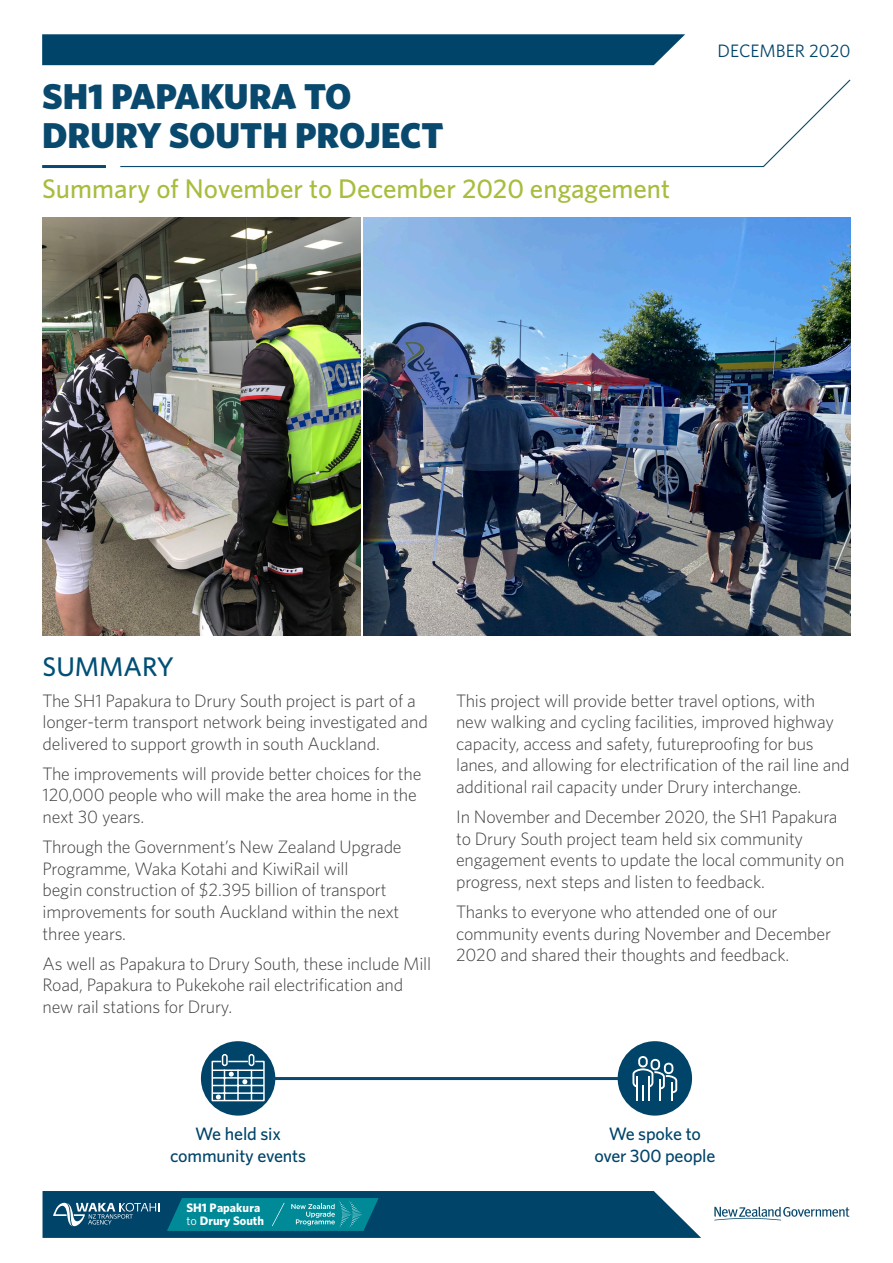
<style>
.page{position:relative;width:893px;height:1263px;background:#fff}
.page>*{position:absolute;margin:0;border:0;box-sizing:border-box;transform-origin:0 0}
.t1{font:900 36px/39px "Whitney";color:#09496d}
.t2{font:500 27px "Whitney";color:#a6bd3e}
.t3{font:500 27px "Whitney";color:#004f76}
.t4{font:300 18px/21.6px "Whitney";letter-spacing:-.01em;color:#3e3e3f}
.t5{font:500 18px/21.6px "Whitney";letter-spacing:-.01em;color:#00446a;text-align:center}
.t6{font:18px "Whitney";color:#00446a}
.t7{font:700 12.3px/13.2px "Whitney";color:#fff}
.s1{font-weight:400}
</style>
<div class="page">
<div style="left:201px;top:1041px;width:74px;height:74px;background:#00446a;border-radius:50%"></div>
<div style="left:618px;top:1041px;width:74px;height:74px;background:#00446a;border-radius:50%"></div>
<svg style="left:120px;top:79px;width:731px;height:89px"></svg>
<hr style="left:42px;top:165px;width:64px;height:3px;background:#09496d">
<div style="left:42px;top:34px;width:643px;height:31px;background:#00446a"></div>
<img style="left:363px;top:218px;width:488px;height:417px">
<img style="left:43px;top:218px;width:317px;height:417px">
<svg style="left:714px;top:1207px;width:135px;height:13px"></svg>
<svg style="left:632px;top:1056px;width:45px;height:45px"></svg>
<div style="left:222px;top:1054px;width:6px;height:12px;border:2px solid #fff;border-radius:2px"></div>
<div style="left:249px;top:1054px;width:5px;height:12px;border:2px solid #fff;border-radius:2px"></div>
<svg style="left:211px;top:1060px;width:54px;height:42px"></svg>
<hr style="left:272px;top:1077px;width:347px;height:3px;background:#09496d">
<svg style="left:43px;top:1191px;width:658px;height:47px;background:#105d7c"></svg>
<p class="t1" style="left:42px;top:76px;width:403px">SH1 PAPAKURA TO<br>DRURY SOUTH PROJECT</p>
<p class="t2" style="left:42px;top:171px;width:630px">Summary of November to December 2020 engagement</p>
<p class="t6" style="left:717px;top:39px;width:135px">DECEMBER 2020</p>
<p class="t3" style="left:43px;top:649px;width:133px">SUMMARY</p>
<p class="t4" style="left:43px;top:689px;width:387px">The SH1 Papakura to Drury South project is part of a longer-term transport network being investigated and delivered to support growth in south Auckland.</p>
<p class="t4" style="left:43px;top:762px;width:380px">The improvements will provide better choices for the<br>120,000 people who will make the area home in the next 30 years.</p>
<p class="t4" style="left:43px;top:835px;width:361px">Through the Government’s New Zealand Upgrade Programme, Waka Kotahi and KiwiRail will<br>begin construction of $2.395 billion of transport improvements for south Auckland within the next three years.</p>
<p class="t4" style="left:43px;top:952px;width:390px">As well as Papakura to Drury South, these include Mill<br>Road, Papakura to Pukekohe rail electrification and new rail stations for Drury.</p>
<p class="t4" style="left:456px;top:689px;width:395px">This project will provide better travel options, with new walking and cycling facilities, improved highway capacity, access and safety, futureproofing for bus lanes, and allowing for electrification of the rail line and additional rail capacity under Drury interchange.</p>
<p class="t4" style="left:456px;top:805px;width:390px">In November and December 2020, the SH1 Papakura to Drury South project team held six community engagement events to update the local community on progress, next steps and listen to feedback.</p>
<p class="t4" style="left:456px;top:900px;width:376px">Thanks to everyone who attended one of our community events during November and December<br>2020 and shared their thoughts and feedback.</p>
<p class="t5" style="left:170px;top:1123px;width:137px">We held six community events</p>
<p class="t5" style="left:594px;top:1123px;width:123px">We spoke to over 300 people</p>
<p class="t7" style="left:186px;top:1201px;width:79px">SH1 Papakura <span class="s1">to</span> Drury South</p>
</div>
